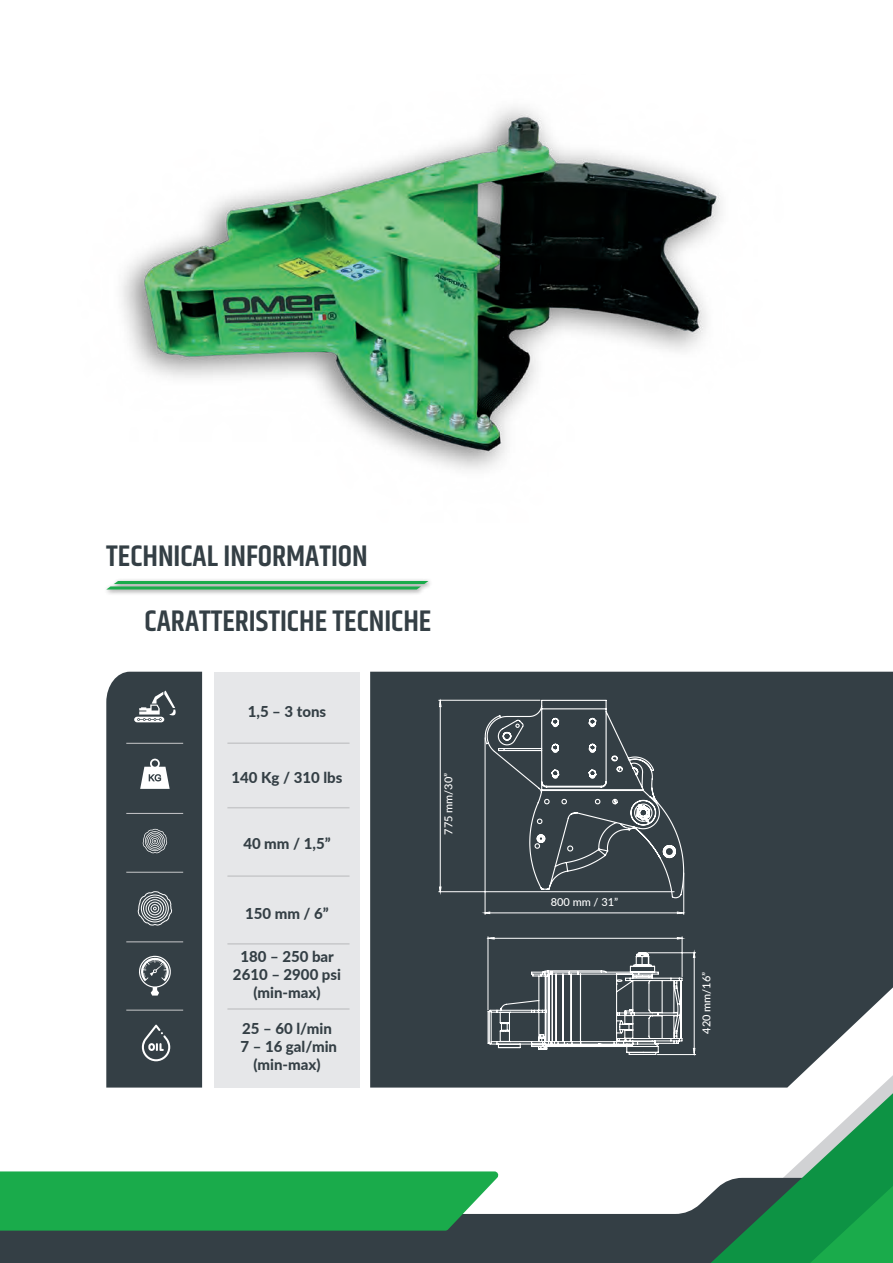
<style>
.page{position:relative;width:893px;height:1263px;background:#fff}
.page>*{position:absolute;margin:0;border:0;box-sizing:border-box;transform-origin:0 0}
.t1{font:600 30px/64.9px "Khand";color:#343f45}
.t2{font:800 15px/18px "Lato";color:#343f45;text-align:center}
.t3{font:500 10.95px "Lato";color:#fff}
</style>
<div class="page">
<div style="left:0;top:1210px;width:692px;height:53px;background:#343f45"></div>
<svg style="left:692px;top:1087px;width:201px;height:176px"></svg>
<div style="left:0;top:1171px;width:499px;height:59px;background:#1aab4b"></div>
<div style="left:104px;top:578px;width:330px;height:18px;background:#231f20;opacity:.5"></div>
<svg style="left:106px;top:581px;width:322px;height:8px;background:#51b272"></svg>
<img style="left:122px;top:107px;width:599px;height:363px">
<div style="left:370px;top:672px;width:523px;height:415px;background:#343f45"></div>
<div style="left:214px;top:672px;width:145px;height:415px;background:#e6e7e9"></div>
<hr style="left:227px;top:742px;width:123px;height:2px;background:#c7c8ca">
<hr style="left:227px;top:807px;width:123px;height:1px;background:#c7c8ca">
<hr style="left:227px;top:875px;width:123px;height:2px;background:#c7c8ca">
<hr style="left:227px;top:943px;width:123px;height:1px;background:#c7c8ca">
<hr style="left:227px;top:1008px;width:123px;height:2px;background:#c7c8ca">
<svg style="left:106px;top:672px;width:96px;height:415px;background:#424d52"></svg>
<div style="left:439px;top:701px;width:244px;height:213px;background:#343f45"></div>
<hr style="left:485px;top:912px;width:199px;height:1px;background:#fff">
<hr style="left:683px;top:873px;width:1px;height:41px;background:#fff">
<hr style="left:485px;top:738px;width:1px;height:176px;background:#fff">
<hr style="left:439px;top:700px;width:101px;height:1px;background:#fff">
<hr style="left:439px;top:891px;width:235px;height:1px;background:#fff">
<svg style="left:439px;top:701px;width:2px;height:190px"></svg>
<svg style="left:484px;top:699px;width:201px;height:200px;background:#454f55"></svg>
<svg style="left:487px;top:937px;width:209px;height:118px;background:#586166"></svg>
<h1 class="t1" style="left:145px;top:525px;width:288px;text-indent:-38px">TECHNICAL INFORMATION<br>CARATTERISTICHE TECNICHE</h1>
<p class="t2" style="left:248px;top:702px;width:80px">1,5 – 3 tons</p>
<p class="t2" style="left:232px;top:768px;width:112px">140 Kg / 310 lbs</p>
<p class="t2" style="left:243px;top:833px;width:89px">40 mm / 1,5”</p>
<p class="t2" style="left:245px;top:903px;width:85px">150 mm / 6”</p>
<p class="t2" style="left:233px;top:947px;width:110px">180 – 250 bar<br>2610 – 2900 psi (min-max)</p>
<p class="t2" style="left:240px;top:1019px;width:98px">25 – 60 l/min<br>7 – 16 gal/min (min-max)</p>
<p class="t3" style="left:441px;top:835px;width:63px;rotate:-90deg">775 mm/30”</p>
<p class="t3" style="left:551px;top:894px;width:69px">800 mm / 31”</p>
<p class="t3" style="left:699px;top:1034px;width:63px;rotate:-90deg">420 mm/16”</p>
</div>
